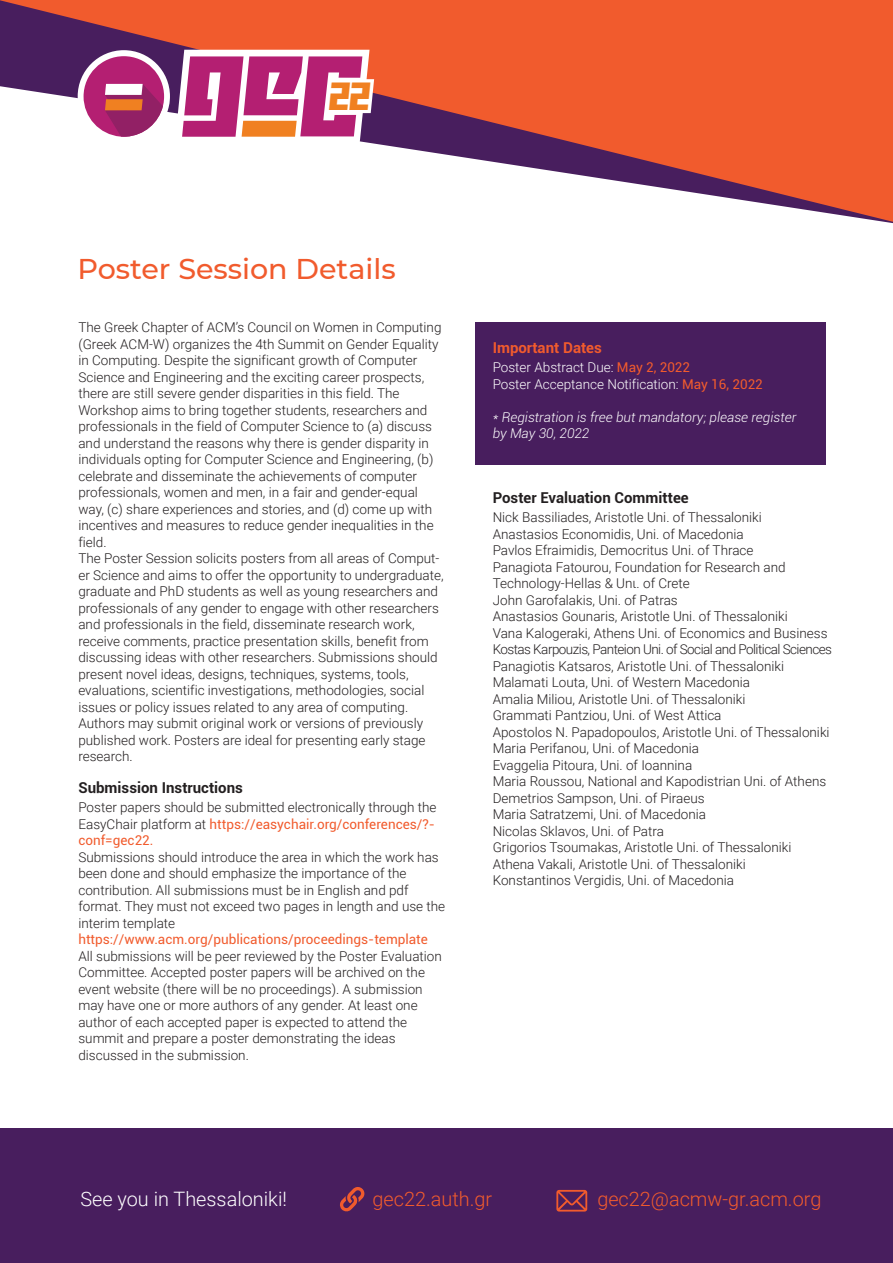
<style>
.page{position:relative;width:893px;height:1263px;background:#fff}
.page>*{position:absolute;margin:0;border:0;box-sizing:border-box;transform-origin:0 0}
.t1{font:37.5px "Yukarimobile";color:#f08021}
.t2{font:500 28.5px "Montserrat";color:#f15b2d}
.t3{font:300 19.8px "Roboto";color:#f15b2d}
.t4{font:300 19.8px "Roboto";color:#fff}
.t5{font:700 15px "Roboto";color:#231f20}
.t6{font:700 15px "Roboto";color:#f15b2d}
.t7{font:300 13.5px/16.5px "Roboto";color:#231f20}
.t8{font:300 13.5px/16.5px "Roboto";color:#fff}
.t9{font:italic 300 13.5px/16.5px "Roboto";color:#fff}
.t10{font:13.5px "Roboto";color:#f15b2d}
.s1{font-weight:400;color:#f15b2d}
</style>
<div class="page">
<div style="left:475px;top:322px;width:350px;height:143px;background:#481e5e"></div>
<div style="left:0;top:1128px;width:893px;height:135px;background:#481e5e"></div>
<svg style="left:0;top:0;width:893px;height:222px;fill:#f15b2d"></svg>
<svg style="left:78px;top:50px;width:296px;height:93px"></svg>
<svg style="left:340px;top:1187px;width:24px;height:25px"></svg>
<svg style="left:556px;top:1190px;width:31px;height:21px"></svg>
<h1 class="t1" style="left:329px;top:77px;width:42px">22</h1>
<h2 class="t2" style="left:77px;top:249px;width:320px">Poster Session Details</h2>
<p class="t7" style="left:78px;top:318px;width:367px">The Greek Chapter of ACM’s Council on Women in Computing (Greek ACM-W) organizes the 4th Summit on Gender Equality in Computing. Despite the significant growth of Computer Science and Engineering and the exciting career prospects, there are still severe gender disparities in this field. The Workshop aims to bring together students, researchers and professionals in the field of Computer Science to (a) discuss and understand the reasons why there is gender disparity in individuals opting for Computer Science and Engineering, (b) celebrate and disseminate the achievements of computer professionals, women and men, in a fair and gender-equal way, (c) share experiences and stories, and (d) come up with incentives and measures to reduce gender inequalities in the field.<br>The Poster Session solicits posters from all areas of Comput&shy;er Science and aims to offer the opportunity to undergraduate, graduate and PhD students as well as young researchers and professionals of any gender to engage with other researchers and professionals in the field, disseminate research work, receive comments, practice presentation skills, benefit from discussing ideas with other researchers. Submissions should present novel ideas, designs, techniques, systems, tools, evaluations, scientific investigations, methodologies, social issues or policy issues related to any area of computing.<br>Authors may submit original work or versions of previously published work. Posters are ideal for presenting early stage research.</p>
<p class="t5" style="left:78px;top:777px;width:166px">Submission Instructions</p>
<p class="t7" style="left:78px;top:798px;width:360px;text-align:justify">Poster papers should be submitted electronically through the EasyChair platform at <span class="s1">https://easychair.org/conferences/?- conf=gec22.</span></p>
<p class="t7" style="left:78px;top:848px;width:368px">Submissions should introduce the area in which the work has been done and should emphasize the importance of the contribution. All submissions must be in English and pdf format. They must not exceed two pages in length and use the interim template</p>
<p class="t10" style="left:78px;top:930px;width:351px">https://www.acm.org/publications/proceedings-template</p>
<p class="t7" style="left:78px;top:947px;width:365px">All submissions will be peer reviewed by the Poster Evaluation Committee. Accepted poster papers will be archived on the event website (there will be no proceedings). A submission may have one or more authors of any gender. At least one author of each accepted paper is expected to attend the summit and prepare a poster demonstrating the ideas discussed in the submission.</p>
<p class="t6" style="left:493px;top:337px;width:111px">Important Dates</p>
<p class="t8" style="left:493px;top:359px;width:272px">Poster Abstract Due: <span class="s1">May 2, 2022<br></span>Poster Acceptance Notification: <span class="s1">May 16, 2022</span></p>
<p class="t9" style="left:493px;top:408px;width:305px">* Registration is free but mandatory; please register by May 30, 2022</p>
<p class="t5" style="left:493px;top:487px;width:197px">Poster Evaluation Committee</p>
<p class="t7" style="left:493px;top:509px;width:341px">Nick Bassiliades, Aristotle Uni. of Thessaloniki<br>Anastasios Economidis, Uni. of Macedonia<br>Pavlos Efraimidis, Democritus Uni. of Thrace<br>Panagiota Fatourou, Foundation for Research and Technology-Hellas &amp; Unι. of Crete<br>John Garofalakis, Uni. of Patras<br>Anastasios Gounaris, Aristotle Uni. of Thessaloniki<br>Vana Kalogeraki, Athens Uni. of Economics and Business Kostas Karpouzis, Panteion Uni. of Social and Political Sciences Panagiotis Katsaros, Aristotle Uni. of Thessaloniki Malamati Louta, Uni. of Western Macedonia<br>Amalia Miliou, Aristotle Uni. of Thessaloniki<br>Grammati Pantziou, Uni. of West Attica<br>Apostolos N. Papadopoulos, Aristotle Uni. of Thessaloniki Maria Perifanou, Uni. of Macedonia<br>Evaggelia Pitoura, Uni. of Ioannina<br>Maria Roussou, National and Kapodistrian Uni. of Athens Demetrios Sampson, Uni. of Piraeus<br>Maria Satratzemi, Uni. of Macedonia<br>Nicolas Sklavos, Uni. of Patra<br>Grigorios Tsoumakas, Aristotle Uni. of Thessaloniki Athena Vakali, Aristotle Uni. of Thessaloniki<br>Konstantinos Vergidis, Uni. of Macedonia</p>
<h3 class="t4" style="left:80px;top:1185px;width:208px">See you in Thessaloniki!</h3>
<h3 class="t3" style="left:373px;top:1185px;width:121px">gec22.auth.gr</h3>
<h3 class="t3" style="left:597px;top:1185px;width:226px">gec22@acmw-gr.acm.org</h3>
</div>
